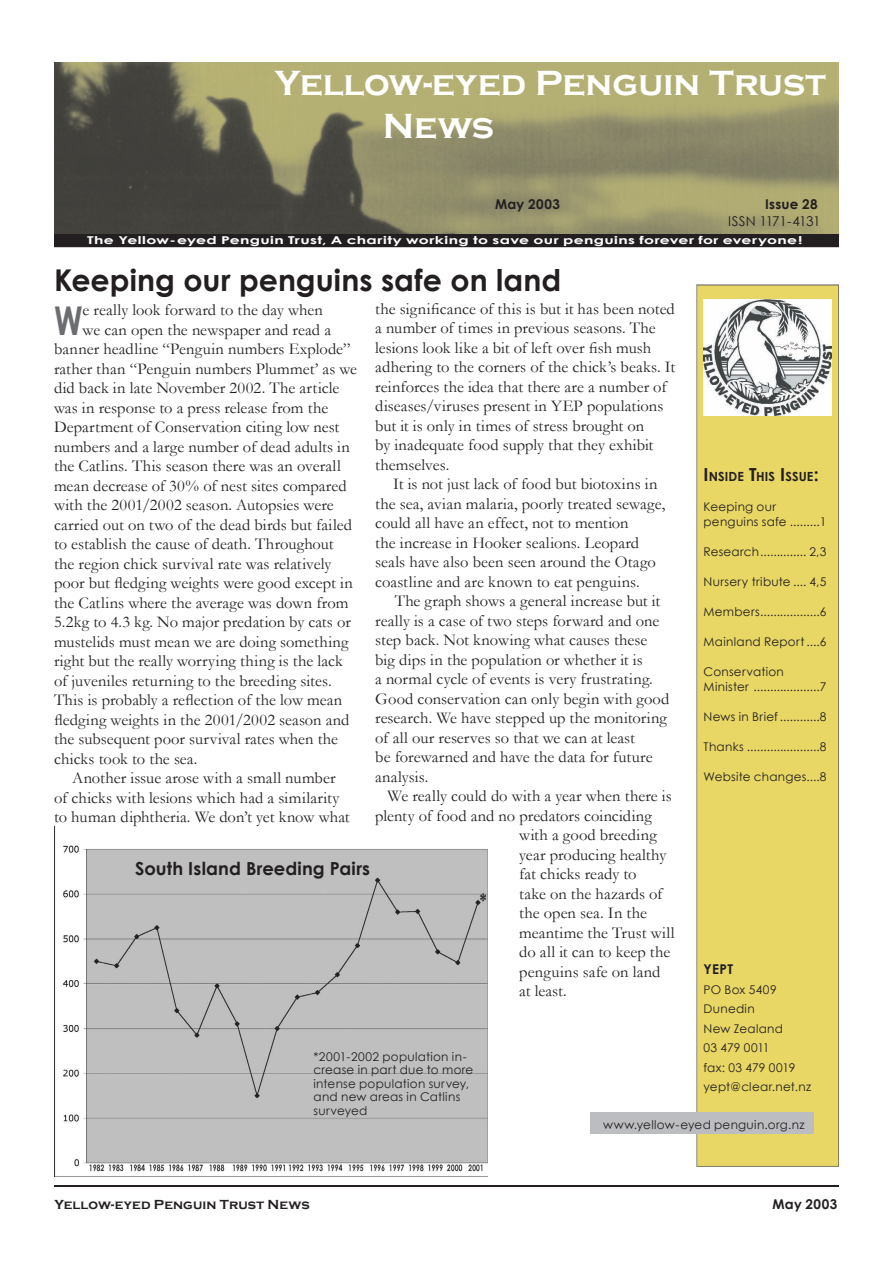
<style>
.page{position:relative;width:893px;height:1263px;background:#fff}
.page>*{position:absolute;margin:0;border:0;box-sizing:border-box;transform-origin:0 0}
.t1{font:700 39.6px "Century Gothic";color:#6c6d70;scale:.8 1}
.t2{font:700 36px/43.2px "Copperplate Gothic";color:#fff}
.t3{font:700 30px "Century Gothic";color:#231f20}
.t4{font:700 18px "Century Gothic";letter-spacing:.005em;color:#231f20}
.t5{font:16.5px/19.5px "Garamond";letter-spacing:.005em;color:#231f20}
.t6{font:700 13.5px "Copperplate Gothic";letter-spacing:.01em;color:#231f20}
.t7{font:700 13.5px "Century Gothic";letter-spacing:.025em;color:#231f20}
.t8{font:13.5px "Century Gothic";letter-spacing:-.04em;color:#231f20}
.t9{font:700 12.6px "Century Gothic";letter-spacing:.01em;color:#231f20}
.t10{font:12px/19.5px "Century Gothic";letter-spacing:.02em;color:#231f20}
.t11{font:700 10.8px "Century Gothic";letter-spacing:.025em;color:#fff;scale:1.44 1}
.s1{font-size:18px}
</style>
<div class="page">
<hr style="left:54px;top:1185px;width:785px;height:1px;background:#231f20">
<img style="left:54px;top:827px;width:433px;height:349px">
<div style="left:697px;top:285px;width:142px;height:881px;background:#e8d665"></div>
<img style="left:54px;top:63px;width:785px;height:170px">
<div style="left:589px;top:1112px;width:224px;height:22px;background:#bcbdc0"></div>
<div style="left:54px;top:234px;width:785px;height:13px;background:#231f20"></div>
<img style="left:703px;top:300px;width:128px;height:115px">
<h2 class="t2" style="left:383px;top:62px;width:445px;text-indent:-108px">Yellow-eyed Penguin Trust<br>News</h2>
<p class="t7" style="left:495px;top:196px;width:67px">May 2003</p>
<p class="t7" style="left:765px;top:196px;width:54px">Issue 28</p>
<p class="t8" style="left:728px;top:213px;width:94px">ISSN 1171-4131</p>
<p class="t11" style="left:87px;top:232px;width:498px">The Yellow-eyed Penguin Trust, A charity working to save our penguins forever for everyone!</p>
<h3 class="t3" style="left:54px;top:261px;width:509px">Keeping our penguins safe on land</h3>
<p class="t5" style="left:375px;top:299px;width:302px">the significance of this is but it has been noted a number of times in previous seasons. The lesions look like a bit of left over fish mush adhering to the corners of the chick’s beaks. It reinforces the idea that there are a number of diseases/viruses present in YEP populations but it is only in times of stress brought on<br>by inadequate food supply that they exhibit themselves.</p>
<p class="t5" style="left:375px;top:474px;width:292px;text-indent:18px">It is not just lack of food but biotoxins in the sea, avian malaria, poorly treated sewage, could all have an effect, not to mention<br>the increase in Hooker sealions. Leopard seals have also been seen around the Otago coastline and are known to eat penguins.</p>
<p class="t5" style="left:375px;top:591px;width:296px;text-indent:20px">The graph shows a general increase but it really is a case of two steps forward and one step back. Not knowing what causes these big dips in the population or whether it is<br>a normal cycle of events is very frustrating.<br>Good conservation can only begin with good research. We have stepped up the monitoring of all our reserves so that we can at least<br>be forewarned and have the data for future analysis.</p>
<p class="t5" style="left:388px;top:786px;width:286px">We really could do with a year when there is</p>
<p class="t5" style="left:375px;top:806px;width:278px">plenty of food and no predators coinciding</p>
<p class="t5" style="left:519px;top:825px;width:139px">with a good breeding</p>
<p class="t5" style="left:519px;top:845px;width:149px">year producing healthy</p>
<p class="t5" style="left:519px;top:864px;width:119px">fat chicks ready to</p>
<p class="t5" style="left:519px;top:884px;width:145px">take on the hazards of</p>
<p class="t5" style="left:519px;top:903px;width:129px">the open sea. In the</p>
<p class="t5" style="left:519px;top:923px;width:157px">meantime the Trust will</p>
<p class="t5" style="left:519px;top:942px;width:153px">do all it can to keep the</p>
<p class="t5" style="left:519px;top:962px;width:143px">penguins safe on land</p>
<p class="t5" style="left:519px;top:981px;width:49px">at least.</p>
<h1 class="t1" style="left:54px;top:296px;width:37px">W</h1>
<p class="t5" style="left:83px;top:300px;width:242px">e really look forward to the day when</p>
<p class="t5" style="left:83px;top:320px;width:250px">we can open the newspaper and read a</p>
<p class="t5" style="left:54px;top:339px;width:298px">banner headline “Penguin numbers Explode”</p>
<p class="t5" style="left:54px;top:359px;width:305px">rather than “Penguin numbers Plummet’ as we</p>
<p class="t5" style="left:54px;top:378px;width:287px">did back in late November 2002. The article</p>
<p class="t5" style="left:54px;top:398px;width:276px">was in response to a press release from the</p>
<p class="t5" style="left:54px;top:417px;width:287px">Department of Conservation citing low nest</p>
<p class="t5" style="left:54px;top:437px;width:297px">numbers and a large number of dead adults in</p>
<p class="t5" style="left:54px;top:456px;width:288px">the Catlins. This season there was an overall</p>
<p class="t5" style="left:54px;top:476px;width:294px">mean decrease of 30% of nest sites compared</p>
<p class="t5" style="left:54px;top:495px;width:281px">with the 2001/2002 season. Autopsies were</p>
<p class="t5" style="left:54px;top:515px;width:299px">carried out on two of the dead birds but failed</p>
<p class="t5" style="left:54px;top:534px;width:281px">to establish the cause of death. Throughout</p>
<p class="t5" style="left:54px;top:554px;width:279px">the region chick survival rate was relatively</p>
<p class="t5" style="left:54px;top:573px;width:300px">poor but fledging weights were good except in</p>
<p class="t5" style="left:54px;top:593px;width:296px">the Catlins where the average was down from</p>
<p class="t5" style="left:54px;top:612px;width:298px">5.2kg to 4.3 kg. No major predation by cats or</p>
<p class="t5" style="left:54px;top:632px;width:296px">mustelids must mean we are doing something</p>
<p class="t5" style="left:54px;top:651px;width:290px">right but the really worrying thing is the lack</p>
<p class="t5" style="left:54px;top:671px;width:279px">of juveniles returning to the breeding sites.</p>
<p class="t5" style="left:54px;top:690px;width:290px">This is probably a reflection of the low mean</p>
<p class="t5" style="left:54px;top:710px;width:297px">fledging weights in the 2001/2002 season and</p>
<p class="t5" style="left:54px;top:729px;width:286px">the subsequent poor survival rates when the</p>
<p class="t5" style="left:54px;top:749px;width:145px">chicks took to the sea.</p>
<p class="t5" style="left:72px;top:768px;width:265px">Another issue arose with a small number</p>
<p class="t5" style="left:54px;top:788px;width:287px">of chicks with lesions which had a similarity</p>
<p class="t5" style="left:54px;top:807px;width:297px">to human diphtheria. We don’t yet know what</p>
<p class="t4" style="left:135px;top:857px;width:237px">South Island Breeding Pairs</p>
<p class="t10" style="left:314px;top:1049px;width:161px;line-height:13.5px">*2001-2002 population in&shy;crease in part due to more intense population survey, and new areas in Catlins surveyed</p>
<p class="t9" style="left:703px;top:469px;width:117px"><span class="s1">I</span>NSIDE <span class="s1">T</span>HIS <span class="s1">I</span>SSUE<span class="s1">:</span></p>
<p class="t10" style="left:703px;top:499px;width:124px;line-height:15px">Keeping our penguins safe .........1</p>
<p class="t10" style="left:703px;top:542px;width:125px">Research.............. 2,3</p>
<p class="t10" style="left:703px;top:572px;width:124px">Nursery tribute .... 4,5</p>
<p class="t10" style="left:703px;top:602px;width:124px">Members..................6</p>
<p class="t10" style="left:703px;top:632px;width:124px">Mainland Report ....6</p>
<p class="t10" style="left:703px;top:664px;width:124px;line-height:15px">Conservation<br>Minister ....................7</p>
<p class="t10" style="left:703px;top:707px;width:124px">News in Brief ............8</p>
<p class="t10" style="left:703px;top:737px;width:124px">Thanks ......................8</p>
<p class="t10" style="left:703px;top:767px;width:124px">Website changes....8</p>
<p class="t7" style="left:703px;top:961px;width:31px">YEPT</p>
<p class="t10" style="left:703px;top:979px;width:109px">PO Box 5409<br>Dunedin<br>New Zealand<br>03 479 0011<br>fax: 03 479 0019 yept@clear.net.nz</p>
<p class="t10" style="left:603px;top:1114px;width:203px">www.yellow-eyed penguin.org.nz</p>
<p class="t6" style="left:54px;top:1196px;width:257px">Yellow-eyed Penguin Trust News</p>
<p class="t7" style="left:772px;top:1195px;width:67px">May 2003</p>
</div>
